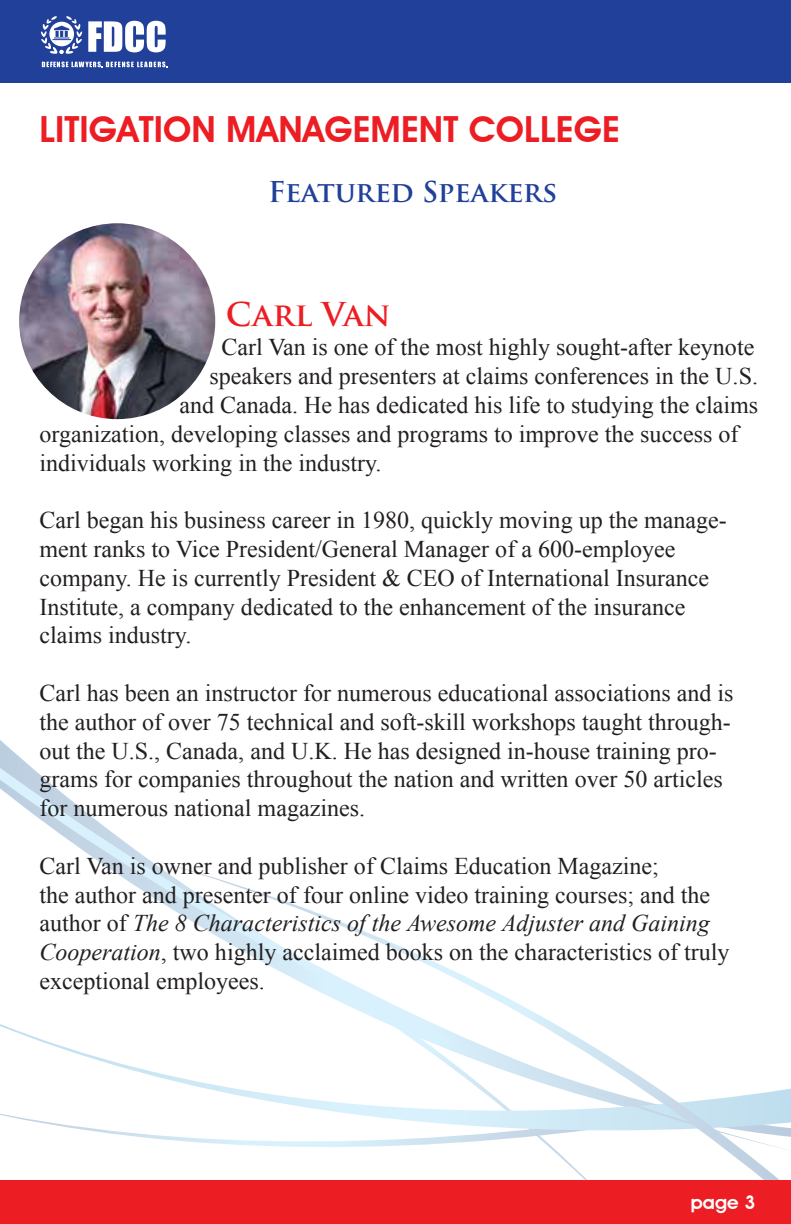
<style>
.page{position:relative;width:791px;height:1224px;background:#fff}
.page>*{position:absolute;margin:0;border:0;box-sizing:border-box;transform-origin:0 0}
.t1{font:600 36px "Advantage";color:#ed1d24}
.t2{font:700 32px "Trajan Pro";color:#ed1d24}
.t3{font:700 28px "Trajan Pro";letter-spacing:-.01em;color:#21409a}
.t4{font:24px/28.8px "Times New Roman";color:#231f20}
.t5{font:600 19px "Advantage";color:#fff}
.s1{font-style:italic}
</style>
<div class="page">
<svg style="left:0;top:740px;width:152px;height:399px"></svg>
<svg style="left:152px;top:862px;width:638px;height:319px"></svg>
<div style="left:0;top:0;width:790px;height:83px;background:#21409a"></div>
<div style="left:0;top:1181px;width:790px;height:43px;background:#ed1d24"></div>
<svg style="left:41px;top:16px;width:124px;height:38px"></svg>
<svg style="left:42px;top:62px;width:125px;height:5px"></svg>
<img style="left:19px;top:223px;width:196px;height:196px;border-radius:98px">
<h1 class="t1" style="left:39px;top:108px;width:581px">LITIGATION MANAGEMENT COLLEGE</h1>
<p class="t3" style="left:268px;top:175px;width:290px">Featured Speakers</p>
<h2 class="t2" style="left:226px;top:295px;width:166px">Carl Van</h2>
<p class="t4" style="left:221px;top:332px;width:534px">Carl Van is one of the most highly sought-after keynote</p>
<p class="t4" style="left:209px;top:361px;width:549px">speakers and presenters at claims conferences in the U.S.</p>
<p class="t4" style="left:179px;top:390px;width:579px">and Canada. He has dedicated his life to studying the claims</p>
<p class="t4" style="left:39px;top:419px;width:700px">organization, developing classes and programs to improve the success of</p>
<p class="t4" style="left:39px;top:447px;width:343px">individuals working in the industry.</p>
<p class="t4" style="left:39px;top:505px;width:688px">Carl began his business career in 1980, quickly moving up the manage&shy;ment ranks to Vice President/General Manager of a 600-employee company. He is currently President &amp; CEO of International Insurance Institute, a company dedicated to the enhancement of the insurance claims industry.</p>
<p class="t4" style="left:39px;top:678px;width:695px">Carl has been an instructor for numerous educational associations and is the author of over 75 technical and soft-skill workshops taught through&shy;out the U.S., Canada, and U.K. He has designed in-house training pro&shy;grams for companies throughout the nation and written over 50 articles for numerous national magazines.</p>
<p class="t4" style="left:39px;top:851px;width:691px">Carl Van is owner and publisher of Claims Education Magazine;<br>the author and presenter of four online video training courses; and the author of <span class="s1">The 8 Characteristics of the Awesome Adjuster and Gaining Cooperation</span>, two highly acclaimed books on the characteristics of truly exceptional employees.</p>
<p class="t5" style="left:690px;top:1191px;width:66px">page 3</p>
</div>
